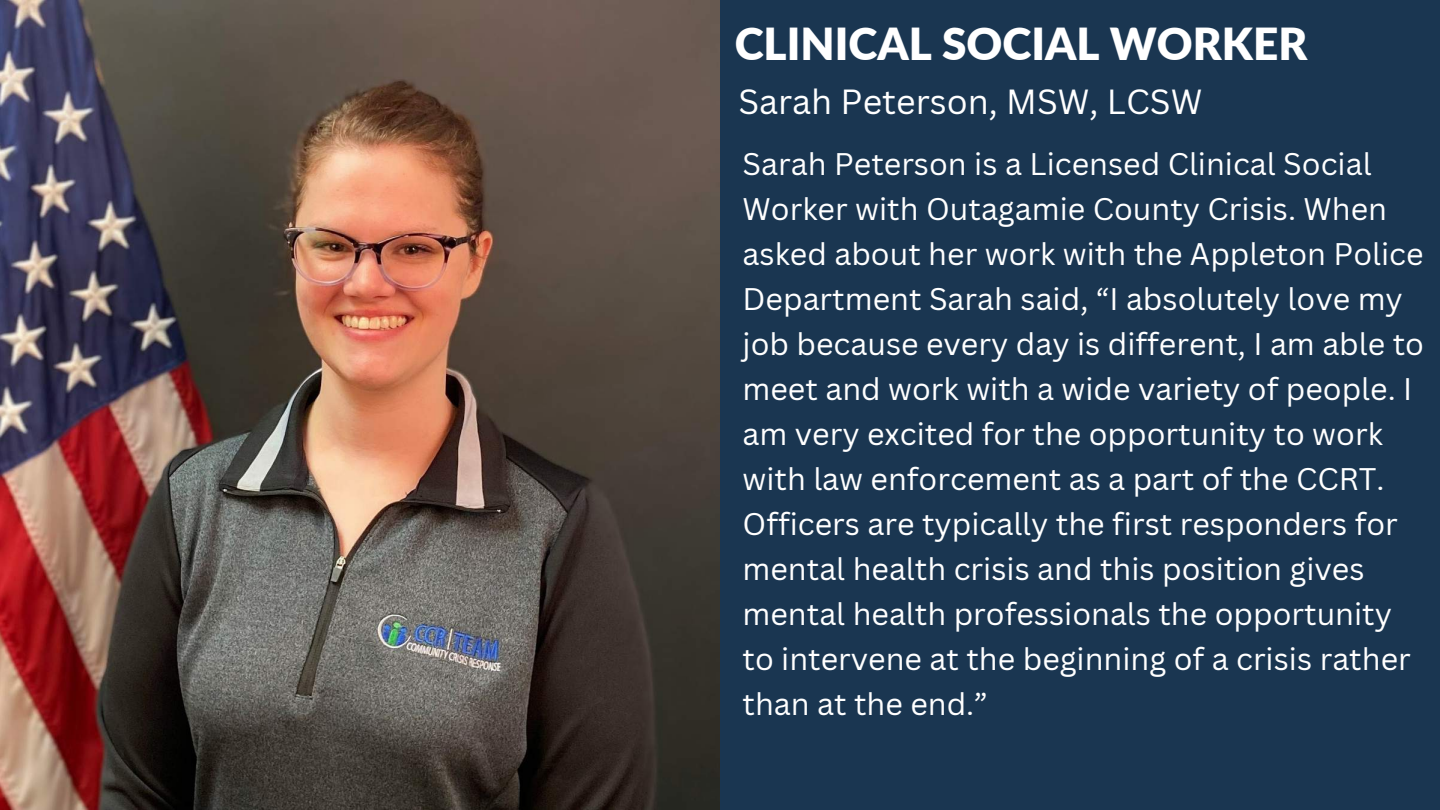
<style>
.page{position:relative;width:1440px;height:810px;background:#1a3651}
.page>*{position:absolute;margin:0;border:0;box-sizing:border-box;transform-origin:0 0}
.t1{font:900 44.1px "Lato";color:#fff}
.t2{font:34px "Canva Sans";color:#fff}
.t3{font:30.4px/45px "Canva Sans";color:#fff}
</style>
<div class="page">
<img style="left:0;top:0;width:720px;height:810px">
<h1 class="t1" style="left:735px;top:17px;width:574px">CLINICAL SOCIAL WORKER</h1>
<p class="t2" style="left:738px;top:77px;width:465px">Sarah Peterson, MSW, LCSW</p>
<p class="t3" style="left:743px;top:140px;width:683px">Sarah Peterson is a Licensed Clinical Social Worker with Outagamie County Crisis. When asked about her work with the Appleton Police Department Sarah said, “I absolutely love my job because every day is different, I am able to meet and work with a wide variety of people. I am very excited for the opportunity to work with law enforcement as a part of the CCRT.<br>Officers are typically the first responders for mental health crisis and this position gives mental health professionals the opportunity to intervene at the beginning of a crisis rather than at the end.”</p>
</div>
